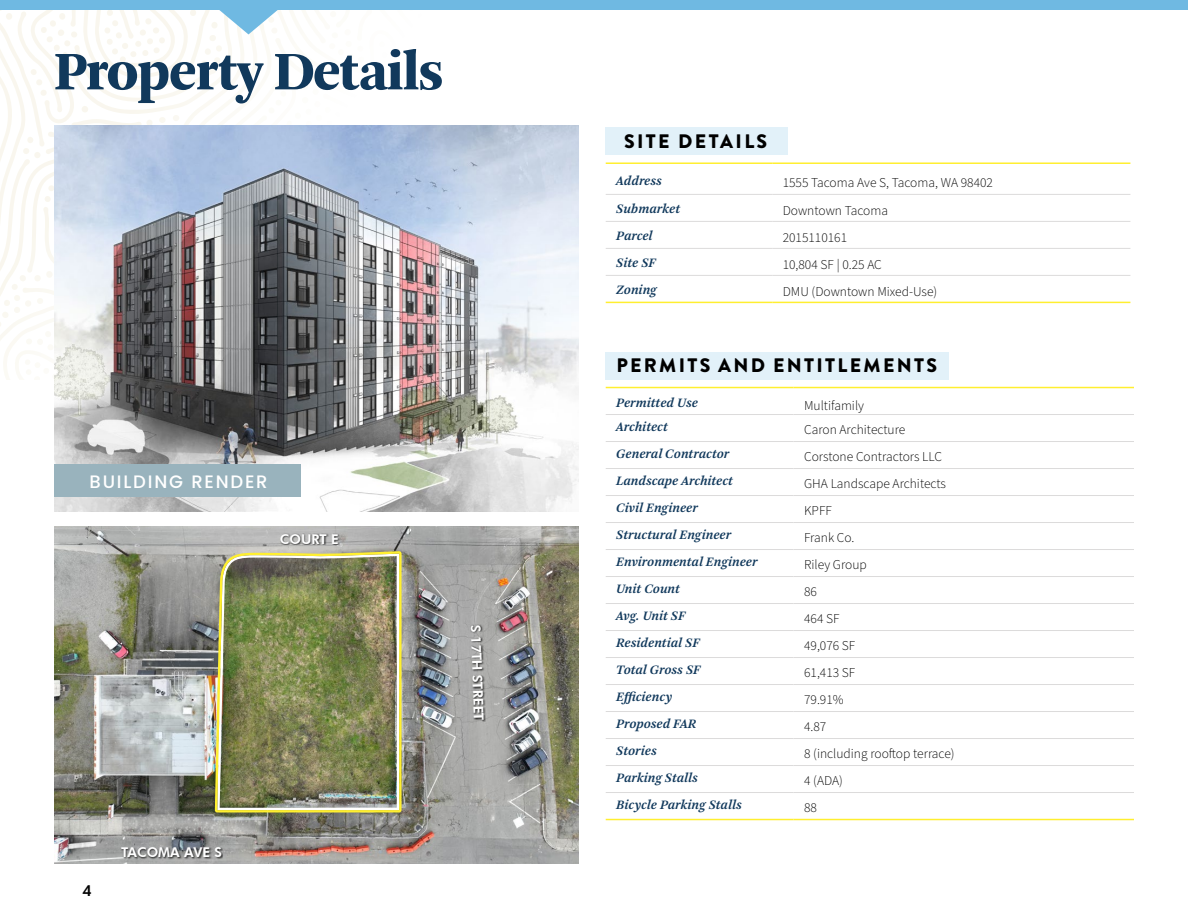
<style>
.page{position:relative;width:1188px;height:918px;background:#fff}
.page>*{position:absolute;margin:0;border:0;box-sizing:border-box;transform-origin:0 0}
.t1{font:900 57px "Arnhem Pro";letter-spacing:-.025em;color:#11395c}
.t2{font:900 19.5px "Brandon Grotesque";letter-spacing:.12em;color:#000}
.t3{font:500 18px "Poppins";letter-spacing:.1em;color:#fff}
.t4{font:800 15px "Futura BT";color:#000}
.t5{font:300 13.5px "Source Sans Pro";color:#000}
.t6{font:italic 600 13.5px "Arnhem Pro";color:#11395c}
.t7{font:800 13.5px "Futura BT";color:#fff}
</style>
<div class="page">
<svg style="left:0;top:9px;width:786px;height:371px"></svg>
<hr style="left:606px;top:194px;width:166px;height:1px;background:#dcdbdb">
<hr style="left:772px;top:194px;width:358px;height:1px;background:#dcdbdb">
<hr style="left:606px;top:221px;width:166px;height:1px;background:#dcdbdb">
<hr style="left:772px;top:221px;width:358px;height:1px;background:#dcdbdb">
<hr style="left:606px;top:248px;width:166px;height:1px;background:#dcdbdb">
<hr style="left:772px;top:248px;width:358px;height:1px;background:#dcdbdb">
<hr style="left:606px;top:275px;width:166px;height:1px;background:#dcdbdb">
<hr style="left:772px;top:275px;width:358px;height:1px;background:#dcdbdb">
<hr style="left:606px;top:162px;width:166px;height:2px;background:#ffef30">
<hr style="left:772px;top:162px;width:358px;height:2px;background:#ffef30">
<hr style="left:606px;top:302px;width:166px;height:1px;background:#ffef30">
<hr style="left:772px;top:302px;width:358px;height:1px;background:#ffef30">
<div style="left:606px;top:128px;width:182px;height:27px;background:#e2f1f9"></div>
<div style="left:0;top:0;width:1188px;height:9px;background:#6fb9e2"></div>
<svg style="left:219px;top:9px;width:59px;height:25px"></svg>
<img style="left:54px;top:125px;width:525px;height:387px">
<div style="left:54px;top:465px;width:246px;height:32px;background:#99b3bd"></div>
<img style="left:54px;top:526px;width:525px;height:338px">
<img style="left:215px;top:551px;width:187px;height:261px">
<div style="left:280px;top:533px;width:60px;height:12px;background:#000;opacity:.75"></div>
<div style="left:470px;top:624px;width:16px;height:98px;background:#000;opacity:.75"></div>
<div style="left:121px;top:847px;width:102px;height:13px;background:#000;opacity:.75"></div>
<hr style="left:606px;top:414px;width:188px;height:1px;background:#dcdbdb">
<hr style="left:794px;top:414px;width:340px;height:1px;background:#dcdbdb">
<hr style="left:606px;top:441px;width:188px;height:1px;background:#dcdbdb">
<hr style="left:794px;top:441px;width:340px;height:1px;background:#dcdbdb">
<hr style="left:606px;top:468px;width:188px;height:1px;background:#dcdbdb">
<hr style="left:794px;top:468px;width:340px;height:1px;background:#dcdbdb">
<hr style="left:606px;top:495px;width:188px;height:1px;background:#dcdbdb">
<hr style="left:794px;top:495px;width:340px;height:1px;background:#dcdbdb">
<hr style="left:606px;top:522px;width:188px;height:1px;background:#dcdbdb">
<hr style="left:794px;top:522px;width:340px;height:1px;background:#dcdbdb">
<hr style="left:606px;top:549px;width:188px;height:1px;background:#dcdbdb">
<hr style="left:794px;top:549px;width:340px;height:1px;background:#dcdbdb">
<hr style="left:606px;top:576px;width:188px;height:1px;background:#dcdbdb">
<hr style="left:794px;top:576px;width:340px;height:1px;background:#dcdbdb">
<hr style="left:606px;top:603px;width:188px;height:1px;background:#dcdbdb">
<hr style="left:794px;top:603px;width:340px;height:1px;background:#dcdbdb">
<hr style="left:606px;top:630px;width:188px;height:1px;background:#dcdbdb">
<hr style="left:794px;top:630px;width:340px;height:1px;background:#dcdbdb">
<hr style="left:606px;top:657px;width:188px;height:1px;background:#dcdbdb">
<hr style="left:794px;top:657px;width:340px;height:1px;background:#dcdbdb">
<hr style="left:606px;top:684px;width:188px;height:1px;background:#dcdbdb">
<hr style="left:794px;top:684px;width:340px;height:1px;background:#dcdbdb">
<hr style="left:606px;top:711px;width:188px;height:1px;background:#dcdbdb">
<hr style="left:794px;top:711px;width:340px;height:1px;background:#dcdbdb">
<hr style="left:606px;top:738px;width:188px;height:1px;background:#dcdbdb">
<hr style="left:794px;top:738px;width:340px;height:1px;background:#dcdbdb">
<hr style="left:606px;top:765px;width:188px;height:1px;background:#dcdbdb">
<hr style="left:794px;top:765px;width:340px;height:1px;background:#dcdbdb">
<hr style="left:606px;top:792px;width:188px;height:1px;background:#dcdbdb">
<hr style="left:794px;top:792px;width:340px;height:1px;background:#dcdbdb">
<hr style="left:606px;top:387px;width:188px;height:1px;background:#ffef30">
<hr style="left:794px;top:387px;width:340px;height:1px;background:#ffef30">
<hr style="left:606px;top:819px;width:188px;height:1px;background:#ffef30">
<hr style="left:794px;top:819px;width:340px;height:1px;background:#ffef30">
<div style="left:606px;top:352px;width:343px;height:27px;background:#e2f1f9"></div>
<h1 class="t1" style="left:54px;top:34px;width:391px">Property Details</h1>
<h3 class="t3" style="left:90px;top:471px;width:180px">BUILDING RENDER</h3>
<p class="t7" style="left:280px;top:531px;width:61px">COURT E</p>
<p class="t4" style="left:82px;top:881px;width:11px">4</p>
<p class="t7" style="left:121px;top:844px;width:102px">TACOMA AVE S</p>
<p class="t7" style="left:484px;top:624px;width:97px;rotate:88deg">S 17TH STREET</p>
<h2 class="t2" style="left:624px;top:128px;width:145px">SITE DETAILS</h2>
<p class="t6" style="left:616px;top:172px;width:47px">Address</p>
<p class="t5" style="left:783px;top:174px;width:212px">1555 Tacoma Ave S, Tacoma, WA 98402</p>
<p class="t6" style="left:616px;top:200px;width:66px">Submarket</p>
<p class="t5" style="left:783px;top:201px;width:107px">Downtown Tacoma</p>
<p class="t6" style="left:616px;top:227px;width:38px">Parcel</p>
<p class="t5" style="left:783px;top:228px;width:66px">2015110161</p>
<p class="t6" style="left:616px;top:254px;width:41px">Site SF</p>
<p class="t5" style="left:783px;top:255px;width:101px">10,804 SF | 0.25 AC</p>
<p class="t6" style="left:616px;top:281px;width:42px">Zoning</p>
<p class="t5" style="left:783px;top:282px;width:156px">DMU (Downtown Mixed-Use)</p>
<h2 class="t2" style="left:616px;top:352px;width:322px">PERMITS AND ENTITLEMENTS</h2>
<p class="t6" style="left:616px;top:394px;width:83px">Permitted Use</p>
<p class="t5" style="left:804px;top:397px;width:61px">Multifamily</p>
<p class="t6" style="left:616px;top:418px;width:53px">Architect</p>
<p class="t5" style="left:804px;top:421px;width:103px">Caron Architecture</p>
<p class="t6" style="left:616px;top:445px;width:115px">General Contractor</p>
<p class="t5" style="left:804px;top:448px;width:140px">Corstone Contractors LLC</p>
<p class="t6" style="left:616px;top:472px;width:118px">Landscape Architect</p>
<p class="t5" style="left:804px;top:475px;width:143px">GHA Landscape Architects</p>
<p class="t6" style="left:616px;top:499px;width:83px">Civil Engineer</p>
<p class="t5" style="left:804px;top:502px;width:29px">KPFF</p>
<p class="t6" style="left:616px;top:526px;width:117px">Structural Engineer</p>
<p class="t5" style="left:804px;top:529px;width:52px">Frank Co.</p>
<p class="t6" style="left:616px;top:553px;width:143px">Environmental Engineer</p>
<p class="t5" style="left:804px;top:556px;width:64px">Riley Group</p>
<p class="t6" style="left:616px;top:580px;width:65px">Unit Count</p>
<p class="t5" style="left:804px;top:583px;width:14px">86</p>
<p class="t6" style="left:616px;top:607px;width:71px">Avg. Unit SF</p>
<p class="t5" style="left:804px;top:610px;width:37px">464 SF</p>
<p class="t6" style="left:616px;top:634px;width:85px">Residential SF</p>
<p class="t5" style="left:804px;top:637px;width:53px">49,076 SF</p>
<p class="t6" style="left:616px;top:661px;width:86px">Total Gross SF</p>
<p class="t5" style="left:804px;top:664px;width:53px">61,413 SF</p>
<p class="t6" style="left:616px;top:688px;width:58px">Efficiency</p>
<p class="t5" style="left:804px;top:691px;width:41px">79.91%</p>
<p class="t6" style="left:616px;top:715px;width:82px">Proposed FAR</p>
<p class="t5" style="left:804px;top:718px;width:24px">4.87</p>
<p class="t6" style="left:616px;top:742px;width:42px">Stories</p>
<p class="t5" style="left:804px;top:745px;width:152px">8 (including rooftop terrace)</p>
<p class="t6" style="left:616px;top:769px;width:83px">Parking Stalls</p>
<p class="t5" style="left:804px;top:772px;width:40px">4 (ADA)</p>
<p class="t6" style="left:616px;top:796px;width:127px">Bicycle Parking Stalls</p>
<p class="t5" style="left:804px;top:799px;width:14px">88</p>
</div>
